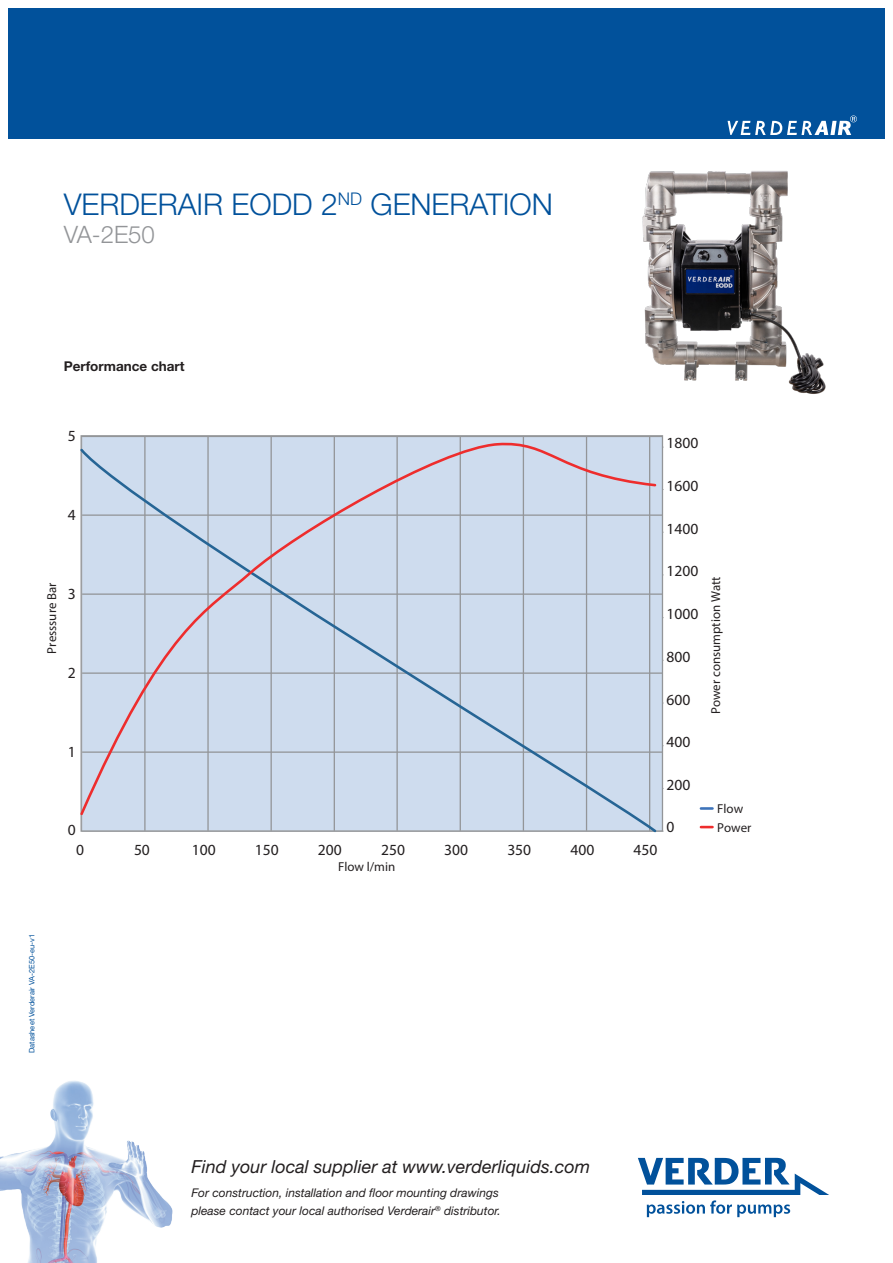
<style>
.page{position:relative;width:893px;height:1263px;background:#fff}
.page>*{position:absolute;margin:0;border:0;box-sizing:border-box;transform-origin:0 0}
.t1{font:300 30px "Helvetica Neue LT Std";color:#01519b}
.t2{font:300 24px "Helvetica Neue LT Std";color:#939598}
.t3{font:italic 18px "Helvetica Neue LT Std";color:#231f20}
.t4{font:15.6px "Myriad Pro";color:#231f20}
.Subhead{font:700 13.5px "Helvetica Neue LT Std";color:#231f20}
.t5{font:12.9px/18.6px "Myriad Pro";color:#231f20}
.t6{font:italic 12px/18px "Helvetica Neue LT Std";color:#231f20}
.t7{font:7.5px "Helvetica Neue LT Std";color:#01519b}
</style>
<div class="page">
<div style="left:721px;top:9px;width:163px;height:130px;background:#01519b"></div>
<div style="left:9px;top:9px;width:724px;height:130px;background:#01519b"></div>
<svg style="left:728px;top:116px;width:129px;height:19px"></svg>
<img style="left:642px;top:171px;width:184px;height:223px">
<svg style="left:638px;top:1158px;width:191px;height:59px"></svg>
<img style="left:0;top:1081px;width:173px;height:182px">
<hr style="left:82px;top:751px;width:580px;height:2px;background:#939598">
<hr style="left:82px;top:672px;width:580px;height:2px;background:#939598">
<hr style="left:82px;top:593px;width:580px;height:2px;background:#939598">
<hr style="left:82px;top:514px;width:580px;height:2px;background:#939598">
<hr style="left:144px;top:436px;width:2px;height:395px;background:#939598">
<hr style="left:207px;top:436px;width:2px;height:395px;background:#939598">
<hr style="left:271px;top:436px;width:1px;height:395px;background:#939598">
<hr style="left:334px;top:436px;width:1px;height:395px;background:#939598">
<hr style="left:396px;top:436px;width:2px;height:395px;background:#939598">
<hr style="left:460px;top:436px;width:1px;height:395px;background:#939598">
<hr style="left:523px;top:436px;width:1px;height:395px;background:#939598">
<hr style="left:586px;top:436px;width:1px;height:395px;background:#939598">
<hr style="left:649px;top:436px;width:1px;height:395px;background:#939598">
<svg style="left:701px;top:807px;width:11px;height:3px"></svg>
<svg style="left:701px;top:826px;width:11px;height:2px"></svg>
<svg style="left:80px;top:446px;width:579px;height:387px;background:#c9d5e5"></svg>
<svg style="left:80px;top:438px;width:578px;height:379px;background:#cad7e8"></svg>
<h1 class="t1" style="left:64px;top:185px;width:491px">VERDERAIR EODD 2<sup>ND</sup> GENERATION</h1>
<h2 class="t2" style="left:64px;top:220px;width:93px">VA-2E50</h2>
<p class="Subhead" style="left:64px;top:357px;width:122px">Performance chart</p>
<p class="t4" style="left:68px;top:426px;width:9px">5</p>
<p class="t4" style="left:68px;top:505px;width:9px">4</p>
<p class="t5" style="left:42px;top:653px;width:73px;rotate:-90deg">Presssure Bar</p>
<p class="t4" style="left:68px;top:584px;width:9px">3</p>
<p class="t4" style="left:68px;top:663px;width:9px">2</p>
<p class="t4" style="left:666px;top:433px;width:33px">1800</p>
<p class="t4" style="left:666px;top:476px;width:33px">1600</p>
<p class="t4" style="left:666px;top:519px;width:33px">1400</p>
<p class="t4" style="left:666px;top:562px;width:33px">1200</p>
<p class="t4" style="left:666px;top:604px;width:33px">1000</p>
<p class="t4" style="left:666px;top:647px;width:25px">800</p>
<p class="t4" style="left:666px;top:690px;width:25px">600</p>
<p class="t4" style="left:68px;top:742px;width:9px">1</p>
<p class="t4" style="left:666px;top:732px;width:25px">400</p>
<p class="t4" style="left:666px;top:775px;width:25px">200</p>
<p class="t4" style="left:68px;top:820px;width:9px">0</p>
<p class="t4" style="left:76px;top:840px;width:9px">0</p>
<p class="t4" style="left:134px;top:840px;width:17px">50</p>
<p class="t4" style="left:192px;top:840px;width:25px">100</p>
<p class="t4" style="left:255px;top:840px;width:25px">150</p>
<p class="t4" style="left:318px;top:840px;width:25px">200</p>
<p class="t4" style="left:381px;top:840px;width:25px">250</p>
<p class="t4" style="left:444px;top:840px;width:25px">300</p>
<p class="t4" style="left:507px;top:840px;width:25px">350</p>
<p class="t4" style="left:570px;top:840px;width:25px">400</p>
<p class="t4" style="left:634px;top:840px;width:25px">450</p>
<p class="t5" style="left:338px;top:858px;width:59px">Flow l/min</p>
<p class="t4" style="left:666px;top:817px;width:9px">0</p>
<p class="t5" style="left:706px;top:714px;width:139px;rotate:-90deg">Power consumption Watt</p>
<p class="t5" style="left:717px;top:799px;width:36px">Flow<br>Power</p>
<p class="t7" style="left:27px;top:1053px;width:120px;rotate:-90deg">Datasheet Verderair VA-2E50-eu-v1</p>
<h3 class="t3" style="left:191px;top:1156px;width:400px">Find your local supplier at www.verderliquids.com</h3>
<p class="t6" style="left:191px;top:1183px;width:311px">For construction, installation and floor mounting drawings please contact your local authorised Verderair<sup>®</sup> distributor.</p>
</div>
